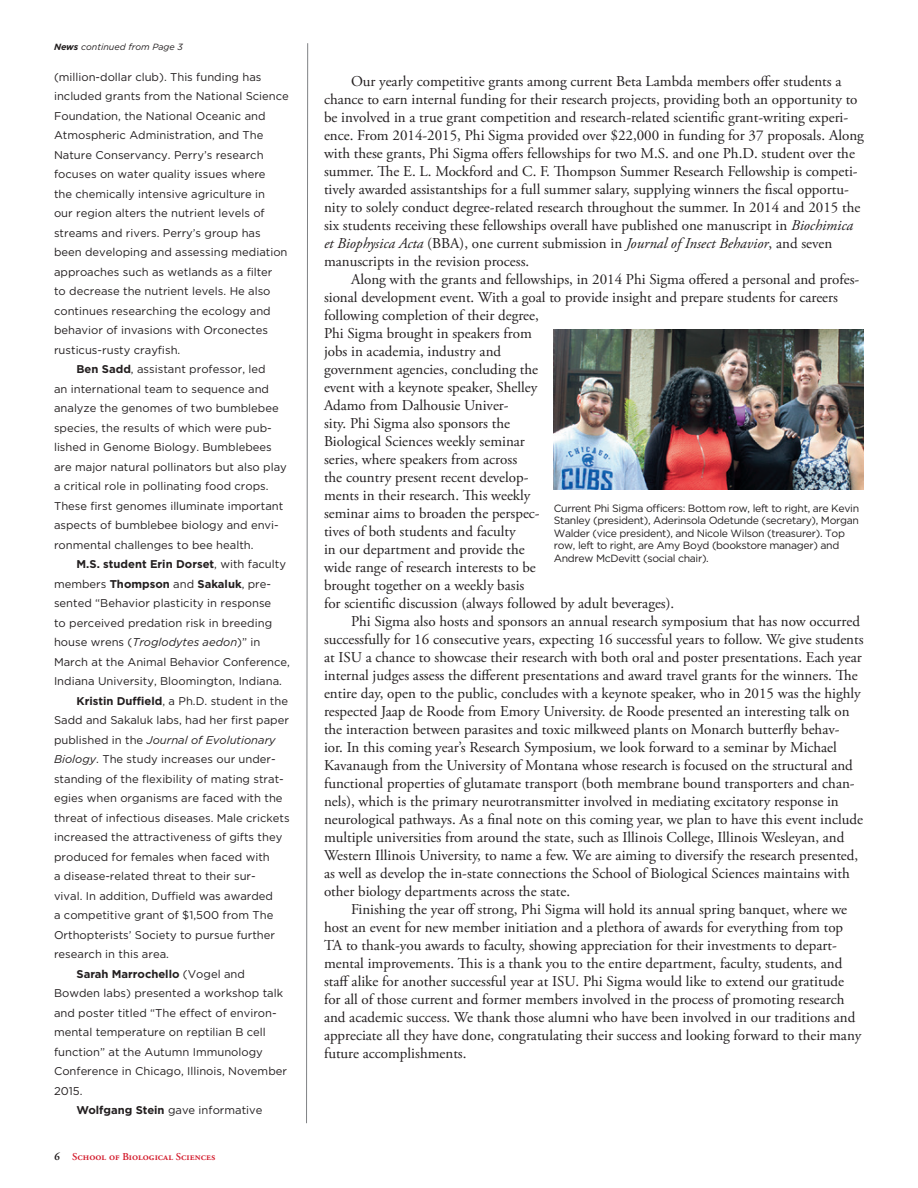
<style>
.page{position:relative;width:918px;height:1188px;background:#fff}
.page>*{position:absolute;margin:0;border:0;box-sizing:border-box;transform-origin:0 0}
.sidebar_subsequent_p{font:15px/18px "Adobe Garamond Pro";color:#231f20}
.sidebar_1st_paragrap{font:11.25px/19.5px "Gotham";color:#231f20}
.t1{font:10.5px/12.6px "Gotham";letter-spacing:-.03em;color:#231f20}
.t2{font:10.5px "Adobe Garamond Semibold SC";color:#d31c2d}
.t3{font:italic 9px "Gotham";color:#231f20}
.s1{font-weight:700}
.s2{font-style:italic}
.s3{font-size:12px;color:#231f20}
</style>
<div class="page">
<svg style="left:306px;top:43px;width:2px;height:1081px"></svg>
<img style="left:554px;top:330px;width:310px;height:159px">
<p class="t3" style="left:54px;top:42px;width:130px"><span class="s1">News</span> continued from Page 3</p>
<p class="sidebar_1st_paragrap" style="left:54px;top:67px;width:236px">(million-dollar club). This funding has included grants from the National Science Foundation, the National Oceanic and Atmospheric Administration, and The Nature Conservancy. Perry’s research focuses on water quality issues where<br>the chemically intensive agriculture in<br>our region alters the nutrient levels of streams and rivers. Perry’s group has been developing and assessing mediation approaches such as wetlands as a filter<br>to decrease the nutrient levels. He also continues researching the ecology and behavior of invasions with Orconectes rusticus-rusty crayfish.</p>
<p class="sidebar_1st_paragrap" style="left:54px;top:359px;width:234px;text-indent:22px"><span class="s1">Ben Sadd</span>, assistant professor, led<br>an international team to sequence and analyze the genomes of two bumblebee species, the results of which were pub&shy;lished in Genome Biology. Bumblebees are major natural pollinators but also play a critical role in pollinating food crops.<br>These first genomes illuminate important aspects of bumblebee biology and envi&shy;ronmental challenges to bee health.</p>
<p class="sidebar_1st_paragrap" style="left:54px;top:554px;width:237px;text-indent:22px"><span class="s1">M.S. student Erin Dorset</span>, with faculty members <span class="s1">Thompson</span> and <span class="s1">Sakaluk</span>, pre&shy;sented “Behavior plasticity in response<br>to perceived predation risk in breeding house wrens (<span class="s2">Troglodytes aedon</span>)” in March at the Animal Behavior Conference, Indiana University, Bloomington, Indiana.</p>
<p class="sidebar_1st_paragrap" style="left:54px;top:691px;width:237px;text-indent:22px"><span class="s1">Kristin Duffield</span>, a Ph.D. student in the Sadd and Sakaluk labs, had her first paper published in the <span class="s2">Journal of Evolutionary Biology</span>. The study increases our under&shy;standing of the flexibility of mating strat&shy;egies when organisms are faced with the threat of infectious diseases. Male crickets increased the attractiveness of gifts they produced for females when faced with<br>a disease-related threat to their sur-<br>vival. In addition, Duffield was awarded<br>a competitive grant of $1,500 from The Orthopterists’ Society to pursue further research in this area.</p>
<p class="sidebar_1st_paragrap" style="left:54px;top:964px;width:234px;text-indent:22px"><span class="s1">Sarah Marrochello</span> (Vogel and Bowden labs) presented a workshop talk and poster titled “The effect of environ&shy;mental temperature on reptilian B cell function” at the Autumn Immunology Conference in Chicago, Illinois, November 2015.</p>
<p class="sidebar_1st_paragrap" style="left:77px;top:1100px;width:187px"><span class="s1">Wolfgang Stein</span> gave informative</p>
<p class="t2" style="left:54px;top:1151px;width:163px"><span class="s3">6</span> School of Biological Sciences</p>
<p class="sidebar_subsequent_p" style="left:324px;top:72px;width:541px;text-indent:27px">Our yearly competitive grants among current Beta Lambda members offer students a chance to earn internal funding for their research projects, providing both an opportunity to be involved in a true grant competition and research-related scientific grant-writing experi&shy;ence. From 2014-2015, Phi Sigma provided over $22,000 in funding for 37 proposals. Along with these grants, Phi Sigma offers fellowships for two M.S. and one Ph.D. student over the summer. The E. L. Mockford and C. F. Thompson Summer Research Fellowship is competi&shy;tively awarded assistantships for a full summer salary, supplying winners the fiscal opportu&shy;nity to solely conduct degree-related research throughout the summer. In 2014 and 2015 the six students receiving these fellowships overall have published one manuscript in <span class="s2">Biochimica et Biophysica Acta</span> (BBA), one current submission in <span class="s2">Journal of Insect Behavior</span>, and seven manuscripts in the revision process.</p>
<p class="sidebar_subsequent_p" style="left:324px;top:270px;width:537px;text-indent:27px">Along with the grants and fellowships, in 2014 Phi Sigma offered a personal and profes&shy;sional development event. With a goal to provide insight and prepare students for careers following completion of their degree,<br>Phi Sigma brought in speakers from<br>jobs in academia, industry and<br>government agencies, concluding the<br>event with a keynote speaker, Shelley<br>Adamo from Dalhousie Univer-<br>sity. Phi Sigma also sponsors the<br>Biological Sciences weekly seminar<br>series, where speakers from across<br>the country present recent develop-<br>ments in their research. This weekly<br>seminar aims to broaden the perspec-<br>tives of both students and faculty<br>in our department and provide the<br>wide range of research interests to be<br>brought together on a weekly basis<br>for scientific discussion (always followed by adult beverages).</p>
<p class="sidebar_subsequent_p" style="left:324px;top:612px;width:541px;text-indent:27px">Phi Sigma also hosts and sponsors an annual research symposium that has now occurred successfully for 16 consecutive years, expecting 16 successful years to follow. We give students at ISU a chance to showcase their research with both oral and poster presentations. Each year internal judges assess the different presentations and award travel grants for the winners. The entire day, open to the public, concludes with a keynote speaker, who in 2015 was the highly respected Jaap de Roode from Emory University. de Roode presented an interesting talk on the interaction between parasites and toxic milkweed plants on Monarch butterfly behav-<br>ior. In this coming year’s Research Symposium, we look forward to a seminar by Michael Kavanaugh from the University of Montana whose research is focused on the structural and functional properties of glutamate transport (both membrane bound transporters and chan&shy;nels), which is the primary neurotransmitter involved in mediating excitatory response in neurological pathways. As a final note on this coming year, we plan to have this event include multiple universities from around the state, such as Illinois College, Illinois Wesleyan, and Western Illinois University, to name a few. We are aiming to diversify the research presented, as well as develop the in-state connections the School of Biological Sciences maintains with other biology departments across the state.</p>
<p class="sidebar_subsequent_p" style="left:324px;top:900px;width:539px;text-indent:27px">Finishing the year off strong, Phi Sigma will hold its annual spring banquet, where we host an event for new member initiation and a plethora of awards for everything from top TA to thank-you awards to faculty, showing appreciation for their investments to depart&shy;mental improvements. This is a thank you to the entire department, faculty, students, and staff alike for another successful year at ISU. Phi Sigma would like to extend our gratitude for all of those current and former members involved in the process of promoting research and academic success. We thank those alumni who have been involved in our traditions and appreciate all they have done, congratulating their success and looking forward to their many future accomplishments.</p>
<p class="t1" style="left:554px;top:501px;width:307px">Current Phi Sigma officers: Bottom row, left to right, are Kevin Stanley (president), Aderinsola Odetunde (secretary), Morgan Walder (vice president), and Nicole Wilson (treasurer). Top row, left to right, are Amy Boyd (bookstore manager) and Andrew McDevitt (social chair).</p>
</div>
